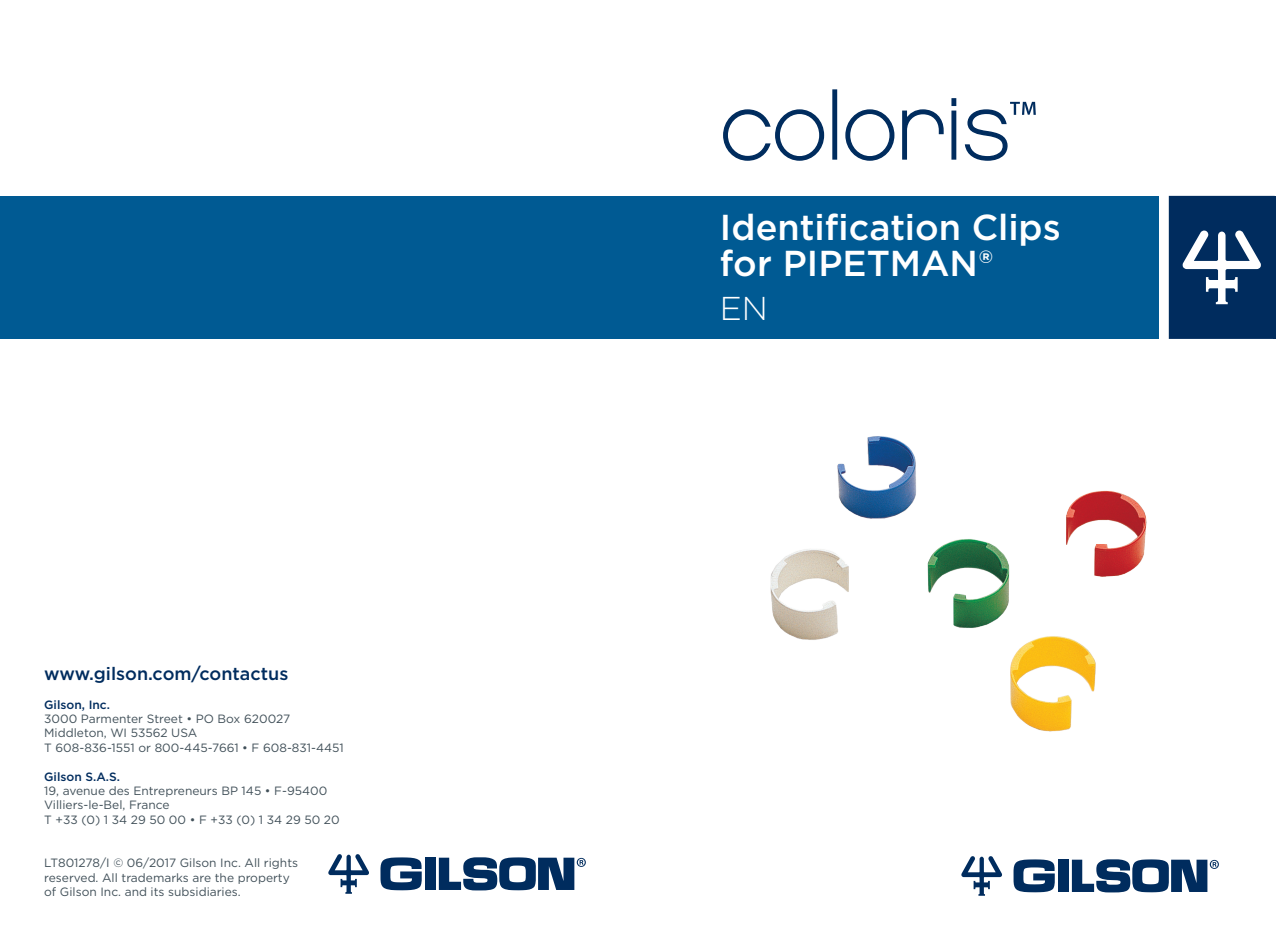
<style>
.page{position:relative;width:1276px;height:936px;background:#fff}
.page>*{position:absolute;margin:0;border:0;box-sizing:border-box;transform-origin:0 0}
.Cover_Product_Name{font:500 36px "Gotham";color:#fff}
.Cover_Product_Name_S{font:300 33px "Gotham";color:#fff}
.t1{font:500 18px "Gotham";color:#002c5e}
.t2{font:12px/14.4px "Gotham";color:#415059}
.t3{font:500 12px "Gotham";color:#002c5e}
</style>
<div class="page">
<div style="left:1058px;top:859px;width:10px;height:32px;background:#002c5e"></div>
<svg style="left:1013px;top:859px;width:41px;height:33px"></svg>
<svg style="left:1072px;top:859px;width:147px;height:33px"></svg>
<svg style="left:961px;top:856px;width:41px;height:39px"></svg>
<div style="left:0;top:196px;width:1158px;height:142px;background:#005a93"></div>
<svg style="left:1168px;top:196px;width:105px;height:143px;background:#264b76"></svg>
<hr style="left:1273px;top:196px;width:3px;height:143px;background:#002c5e">
<svg style="left:723px;top:109px;width:102px;height:52px"></svg>
<hr style="left:833px;top:90px;width:3px;height:69px;background:#002c5e">
<div style="left:832px;top:89px;width:5px;height:71px;border:1px solid #002c5e"></div>
<svg style="left:845px;top:109px;width:50px;height:52px"></svg>
<svg style="left:902px;top:109px;width:42px;height:51px"></svg>
<hr style="left:952px;top:111px;width:3px;height:48px;background:#002c5e">
<div style="left:951px;top:110px;width:5px;height:50px;border:1px solid #002c5e"></div>
<div style="left:951px;top:98px;width:5px;height:8px;border:1px solid #002c5e"></div>
<svg style="left:964px;top:102px;width:72px;height:59px"></svg>
<img style="left:770px;top:436px;width:377px;height:296px">
<div style="left:425px;top:857px;width:10px;height:32px;background:#002c5e"></div>
<svg style="left:380px;top:857px;width:42px;height:33px"></svg>
<svg style="left:439px;top:857px;width:147px;height:33px"></svg>
<svg style="left:328px;top:854px;width:41px;height:39px"></svg>
<p class="t1" style="left:44px;top:661px;width:246px">www.gilson.com/contactus</p>
<p class="t3" style="left:44px;top:696px;width:67px">Gilson, Inc.</p>
<p class="t2" style="left:44px;top:711px;width:248px">3000 Parmenter Street • PO Box 620027</p>
<p class="t2" style="left:44px;top:725px;width:155px">Middleton, WI 53562 USA</p>
<p class="t2" style="left:44px;top:740px;width:301px">T 608-836-1551 or 800-445-7661 • F 608-831-4451</p>
<p class="t3" style="left:44px;top:768px;width:77px">Gilson S.A.S.</p>
<p class="t2" style="left:44px;top:783px;width:285px">19, avenue des Entrepreneurs BP 145 • F-95400</p>
<p class="t2" style="left:44px;top:797px;width:127px">Villiers-le-Bel, France</p>
<p class="t2" style="left:44px;top:812px;width:297px">T +33 (0) 1 34 29 50 00 • F +33 (0) 1 34 29 50 20</p>
<p class="t2" style="left:44px;top:855px;width:255px">LT801278/I © 06/2017 Gilson Inc. All rights reserved. All trademarks are the property of Gilson Inc. and its subsidiaries.</p>
<p class="Cover_Product_Name" style="left:720px;top:203px;width:342px">Identification Clips</p>
<p class="Cover_Product_Name" style="left:720px;top:239px;width:275px">for PIPETMAN®</p>
<p class="Cover_Product_Name_S" style="left:720px;top:288px;width:49px">EN</p>
</div>
